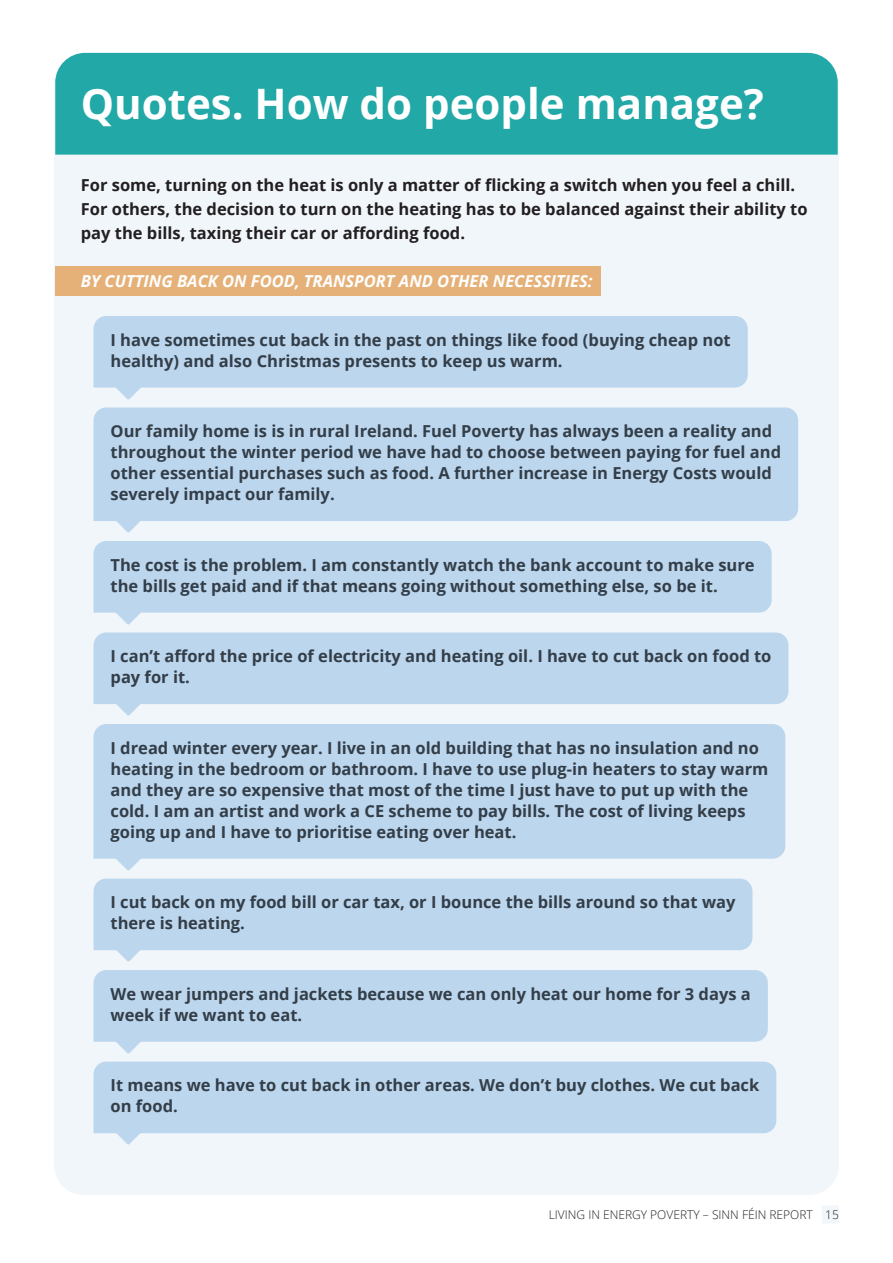
<style>
.page{position:relative;width:893px;height:1263px;background:#fff}
.page>*{position:absolute;margin:0;border:0;box-sizing:border-box;transform-origin:0 0}
.head{font:700 42px "Open Sans";color:#fff}
.Blue_Quote{font:700 16.5px/21px "Open Sans";color:#333e48}
.text{font:700 16.5px/24px "Open Sans";color:#231f20}
.Small_head{font:italic 700 16.5px "Open Sans";color:#fff}
.t1{font:300 12px "Open Sans";color:#231f20}
</style>
<div class="page">
<div style="left:54px;top:54px;width:785px;height:1141px;background:#f1f6fb;border-radius:30px"></div>
<div style="left:822px;top:1205px;width:17px;height:18px;background:#f1f6fb"></div>
<div style="left:55px;top:53px;width:783px;height:102px;background:#21a8a7"></div>
<div style="left:55px;top:266px;width:546px;height:29px;background:#e6b178"></div>
<div style="left:94px;top:316px;width:654px;height:72px;background:#bcd6ee"></div>
<div style="left:94px;top:407px;width:704px;height:114px;background:#bcd6ee"></div>
<div style="left:94px;top:541px;width:678px;height:72px;background:#bcd6ee"></div>
<div style="left:94px;top:632px;width:694px;height:72px;background:#bcd6ee"></div>
<div style="left:94px;top:724px;width:691px;height:135px;background:#bcd6ee"></div>
<div style="left:94px;top:878px;width:658px;height:72px;background:#bcd6ee"></div>
<div style="left:94px;top:970px;width:674px;height:72px;background:#bcd6ee"></div>
<div style="left:94px;top:1061px;width:682px;height:72px;background:#bcd6ee"></div>
<svg style="left:115px;top:383px;width:27px;height:5px"></svg>
<svg style="left:115px;top:517px;width:27px;height:4px"></svg>
<svg style="left:115px;top:608px;width:27px;height:5px"></svg>
<svg style="left:115px;top:700px;width:27px;height:4px"></svg>
<svg style="left:115px;top:854px;width:27px;height:5px"></svg>
<svg style="left:115px;top:946px;width:27px;height:5px"></svg>
<svg style="left:115px;top:1037px;width:27px;height:5px"></svg>
<svg style="left:115px;top:1129px;width:27px;height:5px"></svg>
<p class="head" style="left:81px;top:74px;width:685px">Quotes. How do people manage?</p>
<p class="text" style="left:81px;top:173px;width:728px">For some, turning on the heat is only a matter of flicking a switch when you feel a chill.<br>For others, the decision to turn on the heating has to be balanced against their ability to pay the bills, taxing their car or affording food.</p>
<p class="Small_head" style="left:81px;top:269px;width:513px">BY CUTTING BACK ON FOOD, TRANSPORT AND OTHER NECESSITIES:</p>
<p class="Blue_Quote" style="left:111px;top:329px;width:622px">I have sometimes cut back in the past on things like food (buying cheap not healthy) and also Christmas presents to keep us warm.</p>
<p class="Blue_Quote" style="left:111px;top:420px;width:672px">Our family home is is in rural Ireland. Fuel Poverty has always been a reality and throughout the winter period we have had to choose between paying for fuel and other essential purchases such as food. A further increase in Energy Costs would severely impact our family.</p>
<p class="Blue_Quote" style="left:111px;top:554px;width:646px">The cost is the problem. I am constantly watch the bank account to make sure the bills get paid and if that means going without something else, so be it.</p>
<p class="Blue_Quote" style="left:111px;top:645px;width:662px">I can’t afford the price of electricity and heating oil. I have to cut back on food to pay for it.</p>
<p class="Blue_Quote" style="left:111px;top:737px;width:659px">I dread winter every year. I live in an old building that has no insulation and no heating in the bedroom or bathroom. I have to use plug-in heaters to stay warm and they are so expensive that most of the time I just have to put up with the cold. I am an artist and work a CE scheme to pay bills. The cost of living keeps going up and I have to prioritise eating over heat.</p>
<p class="Blue_Quote" style="left:111px;top:891px;width:626px">I cut back on my food bill or car tax, or I bounce the bills around so that way there is heating.</p>
<p class="Blue_Quote" style="left:111px;top:983px;width:642px">We wear jumpers and jackets because we can only heat our home for 3 days a week if we want to eat.</p>
<p class="Blue_Quote" style="left:111px;top:1074px;width:650px">It means we have to cut back in other areas. We don’t buy clothes. We cut back on food.</p>
<p class="t1" style="left:549px;top:1206px;width:292px">LIVING IN ENERGY POVERTY – SINN FÉIN REPORT 15</p>
</div>
